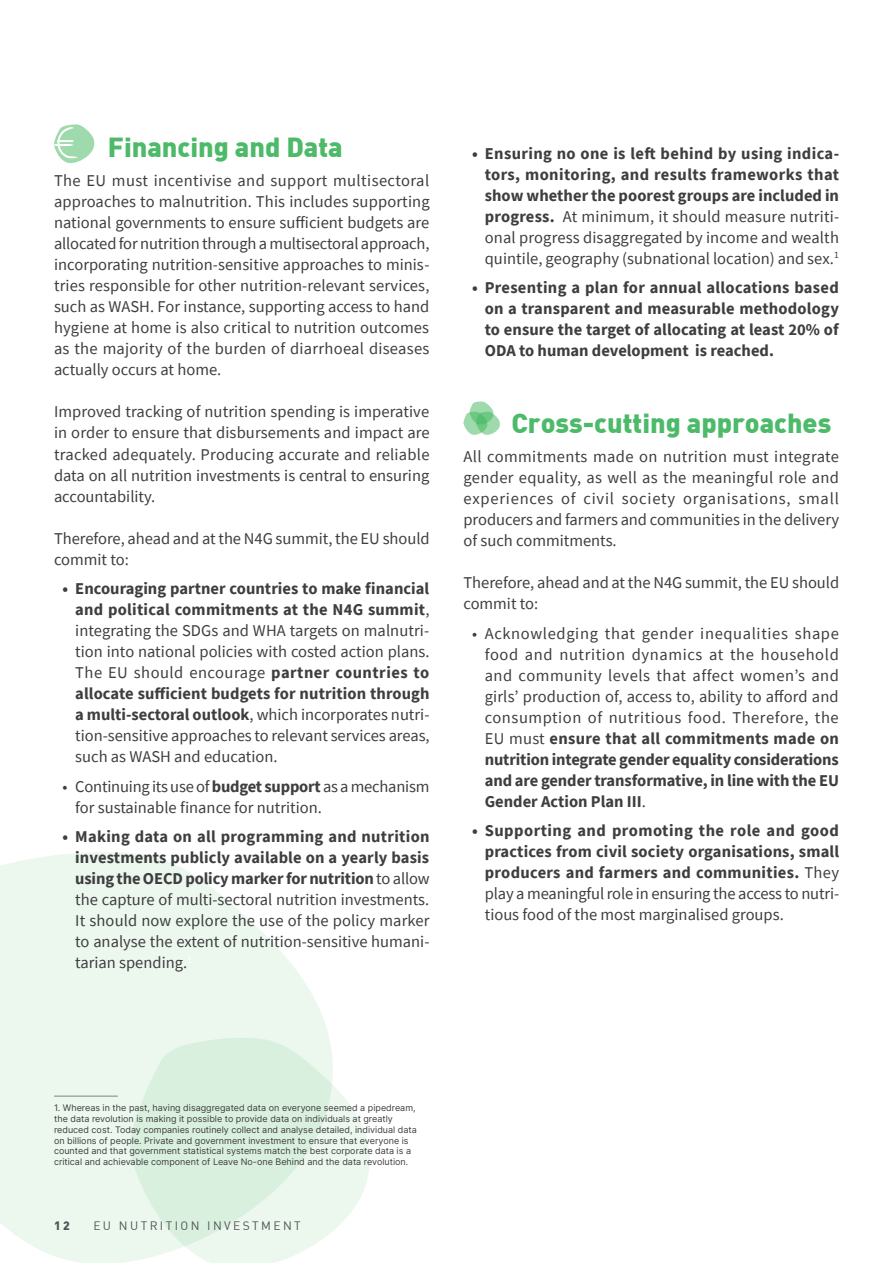
<style>
.page{position:relative;width:893px;height:1263px;background:#fff}
.page>*{position:absolute;margin:0;border:0;box-sizing:border-box;transform-origin:0 0}
.t1{font:900 27px "DIN";color:#4cba69}
.t2{font:16.5px/21px "Source Sans Pro";color:#3e3e3f;text-align:justify}
.t3{font:700 16.5px/21px "Source Sans Pro";letter-spacing:.005em;color:#3e3e3f;text-align:justify}
.t4{font:12px "DIN";letter-spacing:.2em;color:#515456}
.t5{font:900 12px "DIN";color:#515456}
.t6{font:9px/10.8px "Inter";color:#3e3e3f}
.s1{font-weight:700}
.s2{font-weight:400}
</style>
<div class="page">
<svg style="left:0;top:852px;width:328px;height:411px;fill:#ecf7ee"></svg>
<svg style="left:125px;top:1035px;width:245px;height:228px;background:#e4f4e8"></svg>
<hr style="left:54px;top:1096px;width:64px;height:1px;background:#808285">
<svg style="left:463px;top:401px;width:37px;height:34px"></svg>
<svg style="left:54px;top:124px;width:41px;height:39px"></svg>
<h1 class="t1" style="left:108px;top:129px;width:236px">Financing and Data</h1>
<p class="t2" style="left:54px;top:170px;width:377px">The EU must incentivise and support multisectoral approaches to malnutrition. This includes supporting national governments to ensure sufficient budgets are allocated for nutrition through a multisectoral approach, incorporating nutrition-sensitive approaches to minis&shy;tries responsible for other nutrition-relevant services, such as WASH. For instance, supporting access to hand hygiene at home is also critical to nutrition outcomes as the majority of the burden of diarrhoeal diseases actually occurs at home.</p>
<p class="t2" style="left:54px;top:401px;width:377px">Improved tracking of nutrition spending is imperative in order to ensure that disbursements and impact are tracked adequately. Producing accurate and reliable data on all nutrition investments is central to ensuring accountability.</p>
<p class="t2" style="left:54px;top:527px;width:377px">Therefore, ahead and at the N4G summit, the EU should commit to:</p>
<p class="t2" style="left:75px;top:578px;width:356px;text-indent:-13px"><span class="s1">• Encouraging partner countries to make financial and political commitments at the N4G summit</span>, integrating the SDGs and WHA targets on malnutri&shy;tion into national policies with costed action plans.<br>The EU should encourage <span class="s1">partner countries to allocate sufficient budgets for nutrition through a multi-sectoral outlook</span>, which incorporates nutri&shy;tion-sensitive approaches to relevant services areas, such as WASH and education.</p>
<p class="t2" style="left:75px;top:775px;width:356px;text-indent:-13px">• Continuing its use of <span class="s1">budget support</span> as a mechanism for sustainable finance for nutrition.</p>
<p class="t2" style="left:75px;top:826px;width:356px;text-indent:-13px"><span class="s1">• Making data on all programming and nutrition investments publicly available on a yearly basis using the OECD policy marker for nutrition</span> to allow the capture of multi-sectoral nutrition investments.<br>It should now explore the use of the policy marker to analyse the extent of nutrition-sensitive humani&shy;tarian spending.<sup>1</sup></p>
<p class="t3" style="left:485px;top:143px;width:356px;text-indent:-13px">• Ensuring no one is left behind by using indica&shy;tors, monitoring, and results frameworks that show whether the poorest groups are included in progress. <span class="s2">At minimum, it should measure nutriti&shy;onal progress disaggregated by income and wealth quintile, geography (subnational location) and sex.</span><sup>1</sup></p>
<p class="t3" style="left:485px;top:277px;width:356px;text-indent:-13px">• Presenting a plan for annual allocations based on a transparent and measurable methodology to ensure the target of allocating at least 20% of ODA to human development is reached.</p>
<h1 class="t1" style="left:511px;top:405px;width:321px">Cross-cutting approaches</h1>
<p class="t2" style="left:463px;top:446px;width:377px">All commitments made on nutrition must integrate gender equality, as well as the meaningful role and experiences of civil society organisations, small producers and farmers and communities in the delivery of such commitments.</p>
<p class="t2" style="left:463px;top:572px;width:377px">Therefore, ahead and at the N4G summit, the EU should commit to:</p>
<p class="t2" style="left:485px;top:623px;width:356px;text-indent:-13px">• Acknowledging that gender inequalities shape food and nutrition dynamics at the household and community levels that affect women’s and girls’ production of, access to, ability to afford and consumption of nutritious food. Therefore, the EU must <span class="s1">ensure that all commitments made on nutrition integrate gender equality considerations and are gender transformative, in line with the EU Gender Action Plan III</span>.</p>
<p class="t3" style="left:485px;top:820px;width:356px;text-indent:-13px">• Supporting and promoting the role and good practices from civil society organisations, small producers and farmers and communities. <span class="s2">They play a meaningful role in ensuring the access to nutri&shy;tious food of the most marginalised groups.</span></p>
<p class="t6" style="left:54px;top:1102px;width:364px">1. Whereas in the past, having disaggregated data on everyone seemed a pipedream, the data revolution is making it possible to provide data on individuals at greatly reduced cost. Today companies routinely collect and analyse detailed, individual data on billions of people. Private and government investment to ensure that everyone is counted and that government statistical systems match the best corporate data is a critical and achievable component of Leave No-one Behind and the data revolution.</p>
<p class="t5" style="left:54px;top:1217px;width:17px">12</p>
<p class="t4" style="left:93px;top:1218px;width:209px">EU NUTRITION INVESTMENT</p>
</div>
